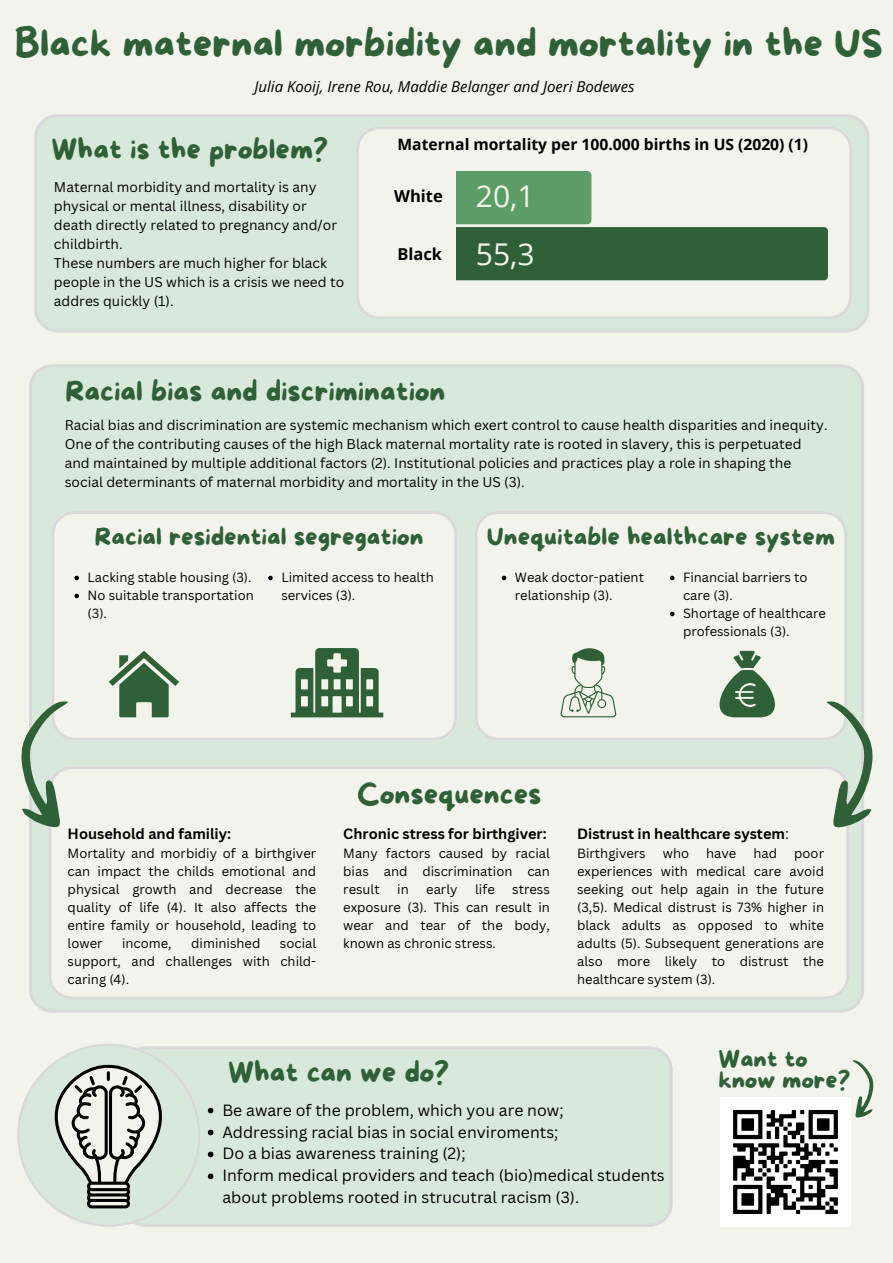
<style>
.page{position:relative;width:893px;height:1263px;background:#f2f4eb}
.page>*{position:absolute;margin:0;border:0;box-sizing:border-box;transform-origin:0 0}
.t1{font:38.25px "More Sugar";color:#2f6037}
.t2{font:30px "Open Sans";color:#f2f4eb}
.t3{font:28.2px "More Sugar";color:#2f6037}
.t4{font:24.45px "More Sugar";color:#2f6037}
.t5{font:23.7px/21.4px "More Sugar";color:#2f6037}
.t6{font:700 16.42px "Open Sans";color:#000}
.t7{font:15.83px/21.9px "Canva Sans";color:#000}
.t8{font:700 15.67px "Open Sans";color:#000}
.t9{font:italic 15px "Open Sans";color:#000}
.t10{font:700 14.48px "Canva Sans";color:#000}
.t11{font:13.73px/19.1px "Canva Sans";color:#000}
.t12{font:12.98px/18px "Canva Sans";color:#000}
.s1{font-weight:400}
</style>
<div class="page">
<div style="left:34px;top:114px;width:835px;height:218px;background:#d8e8db"></div>
<svg style="left:356px;top:127px;width:496px;height:192px"></svg>
<div style="left:29px;top:364px;width:835px;height:648px;background:#d8e8db"></div>
<svg style="left:475px;top:511px;width:372px;height:229px"></svg>
<svg style="left:52px;top:511px;width:405px;height:229px"></svg>
<svg style="left:48px;top:766px;width:801px;height:233px"></svg>
<div style="left:200px;top:1046px;width:472px;height:180px;background:#d8e8db"></div>
<svg style="left:17px;top:1044px;width:183px;height:182px"></svg>
<svg style="left:21px;top:651px;width:158px;height:188px"></svg>
<svg style="left:291px;top:648px;width:92px;height:69px"></svg>
<svg style="left:560px;top:648px;width:56px;height:69px"></svg>
<svg style="left:719px;top:651px;width:154px;height:188px"></svg>
<svg style="left:456px;top:171px;width:372px;height:109px"></svg>
<svg style="left:850px;top:1060px;width:24px;height:63px"></svg>
<img style="left:720px;top:1097px;width:130px;height:129px">
<svg style="left:502px;top:576px;width:4px;height:4px"></svg>
<svg style="left:74px;top:576px;width:5px;height:4px"></svg>
<svg style="left:74px;top:594px;width:5px;height:4px"></svg>
<svg style="left:268px;top:576px;width:5px;height:4px"></svg>
<svg style="left:208px;top:1108px;width:5px;height:5px"></svg>
<svg style="left:208px;top:1130px;width:5px;height:5px"></svg>
<svg style="left:208px;top:1151px;width:5px;height:6px"></svg>
<svg style="left:208px;top:1173px;width:5px;height:6px"></svg>
<svg style="left:670px;top:576px;width:4px;height:4px"></svg>
<svg style="left:670px;top:612px;width:4px;height:4px"></svg>
<h2 class="t1" style="left:15px;top:23px;width:870px">Black maternal morbidity and mortality in the US</h2>
<p class="t9" style="left:254px;top:76px;width:381px">Julia Kooij, Irene Rou, Maddie Belanger and Joeri Bodewes</p>
<h3 class="t3" style="left:52px;top:134px;width:278px">What is the problem?</h3>
<p class="t11" style="left:54px;top:177px;width:285px">Maternal morbidity and mortality is any physical or mental illness, disability or death directly related to pregnancy and/or childbirth.</p>
<p class="t11" style="left:54px;top:253px;width:292px">These numbers are much higher for black people in the US which is a crisis we need to addres quickly (1).</p>
<h2 class="t8" style="left:397px;top:133px;width:412px">Maternal mortality per 100.000 births in US (2020) (1)</h2>
<h5 class="t6" style="left:394px;top:184px;width:50px">White</h5>
<h1 class="t6" style="left:397px;top:242px;width:46px">Black</h1>
<h2 class="t2" style="left:476px;top:175px;width:60px">20,1</h2>
<p class="t2" style="left:476px;top:233px;width:60px">55,3</p>
<p class="t3" style="left:65px;top:376px;width:381px">Racial bias and discrimination</p>
<h2 class="t11" style="left:65px;top:415px;width:764px">Racial bias and discrimination are systemic mechanism which exert control to cause health disparities and inequity.<br>One of the contributing causes of the high Black maternal mortality rate is rooted in slavery, this is perpetuated and maintained by multiple additional factors (2). Institutional policies and practices play a role in shaping the social determinants of maternal morbidity and mortality in the US (3).</h2>
<h3 class="t4" style="left:95px;top:524px;width:330px">Racial residential segregation</h3>
<p class="t4" style="left:487px;top:524px;width:350px">Unequitable healthcare system</p>
<p class="t12" style="left:88px;top:568px;width:165px">Lacking stable housing (3).</p>
<p class="t12" style="left:88px;top:586px;width:168px">No suitable transportation (3).</p>
<p class="t12" style="left:281px;top:568px;width:154px">Limited access to health services (3).</p>
<h4 class="t12" style="left:515px;top:568px;width:131px">Weak doctor-patient relationship (3).</h4>
<p class="t12" style="left:683px;top:568px;width:126px">Financial barriers to care (3).</p>
<p class="t12" style="left:683px;top:604px;width:144px">Shortage of healthcare professionals (3).</p>
<p class="t10" style="left:68px;top:824px;width:165px">Household and familiy:</p>
<p class="t12" style="left:68px;top:844px;width:250px;text-align:justify">Mortality and morbidiy of a birthgiver can impact the childs emotional and physical growth and decrease the quality of life (4). It also affects the entire family or household, leading to lower</p>
<p class="t12" style="left:68px;top:934px;width:250px;text-align:justify;text-indent:212px">social support, and challenges with child&shy;caring (4).</p>
<p class="t12" style="left:122px;top:934px;width:51px">income,</p>
<p class="t12" style="left:191px;top:934px;width:71px">diminished</p>
<p class="t3" style="left:357px;top:779px;width:186px">Consequences</p>
<p class="t10" style="left:343px;top:824px;width:205px">Chronic stress for birthgiver:</p>
<p class="t12" style="left:343px;top:844px;width:208px;text-align:justify">Many factors caused by racial bias and discrimination can result</p>
<p class="t12" style="left:397px;top:880px;width:13px">in</p>
<p class="t12" style="left:426px;top:880px;width:33px">early</p>
<p class="t12" style="left:475px;top:880px;width:21px">life</p>
<p class="t12" style="left:343px;top:880px;width:208px;text-align:justify;text-indent:169px">stress exposure (3). This can result in wear and tear of the body, known as chronic stress.</p>
<h2 class="t3" style="left:228px;top:1057px;width:223px">What can we do?</h2>
<p class="t10" style="left:577px;top:824px;width:213px">Distrust in healthcare system<span class="s1">:</span></p>
<p class="t12" style="left:577px;top:844px;width:70px">Birthgivers</p>
<p class="t12" style="left:663px;top:844px;width:28px">who</p>
<p class="t12" style="left:706px;top:844px;width:32px">have</p>
<p class="t12" style="left:753px;top:844px;width:25px">had</p>
<p class="t12" style="left:577px;top:844px;width:248px;text-align:justify;text-indent:217px">poor experiences with medical care avoid seeking out help again in the future (3,5). Medical distrust is 73% higher in black adults as opposed to white adults (5). Subsequent generations are also more likely to distrust the healthcare system (3).</p>
<h4 class="t5" style="left:718px;top:1049px;width:133px">Want to know more?</h4>
<p class="t7" style="left:222px;top:1098px;width:343px">Be aware of the problem, which you are now;</p>
<p class="t7" style="left:222px;top:1120px;width:337px">Addressing racial bias in social enviroments;</p>
<p class="t7" style="left:222px;top:1142px;width:245px">Do a bias awareness training (2);</p>
<p class="t7" style="left:222px;top:1164px;width:444px">Inform medical providers and teach (bio)medical students about problems rooted in strucutral racism (3).</p>
</div>
